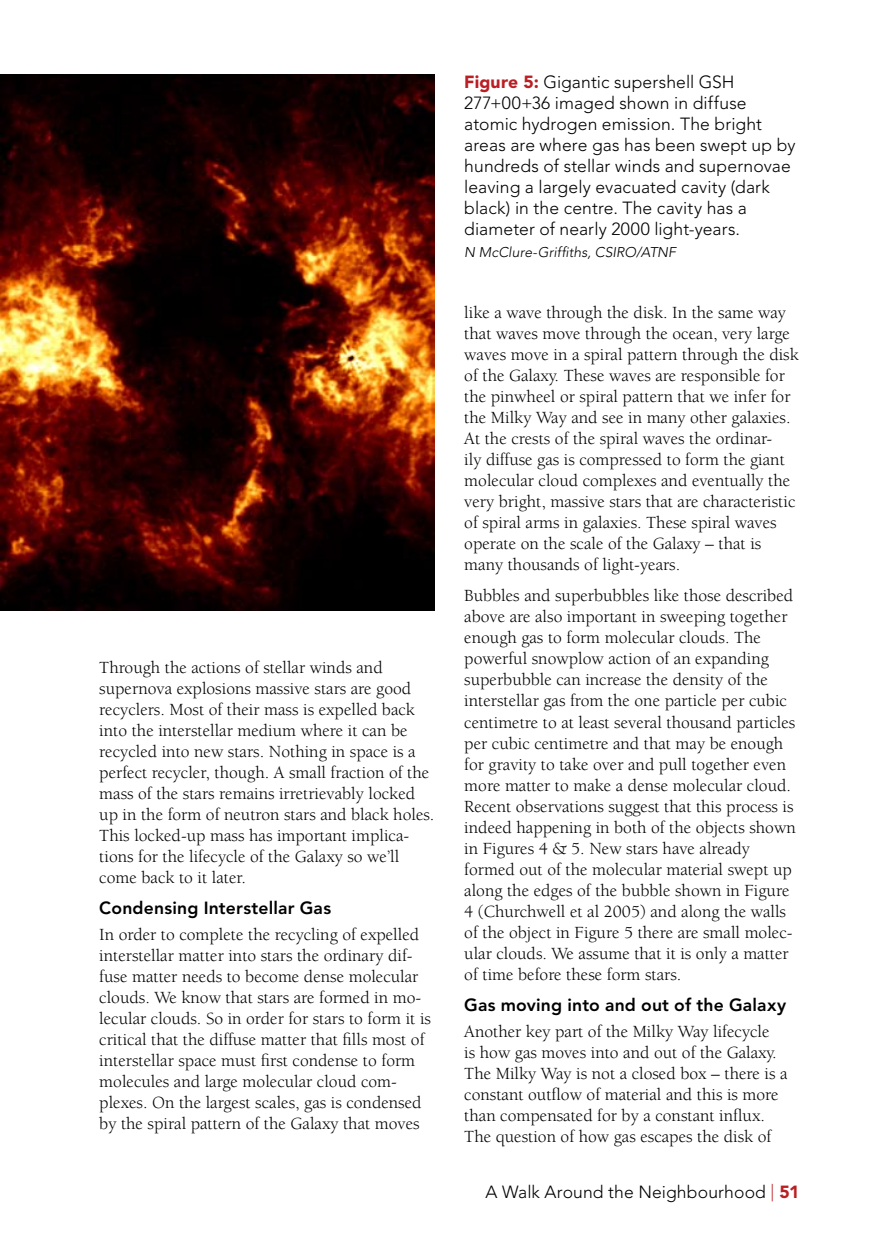
<style>
.page{position:relative;width:874px;height:1241px;background:#fff}
.page>*{position:absolute;margin:0;border:0;box-sizing:border-box;transform-origin:0 0}
.t1{font:17.5px/21px "Berkeley LT";color:#000}
.t2{font:300 17.5px/21px "Avenir LT";letter-spacing:.005em;color:#000}
.t3{font:800 17.5px "Avenir LT";letter-spacing:.01em;color:#000}
.t4{font:italic 300 14px "Avenir LT";letter-spacing:.01em;color:#000}
.s1{font-weight:900;color:#ba1f24}
.s2{color:#ba1f24}
</style>
<div class="page">
<img style="left:0;top:74px;width:434px;height:536px">
<p class="t1" style="left:99px;top:657px;width:336px">Through the actions of stellar winds and supernova explosions massive stars are good recyclers. Most of their mass is expelled back into the interstellar medium where it can be recycled into new stars. Nothing in space is a perfect recycler, though. A small fraction of the mass of the stars remains irretrievably locked up in the form of neutron stars and black holes.<br>This locked-up mass has important implica&shy;tions for the lifecycle of the Galaxy so we’ll come back to it later.</p>
<p class="t3" style="left:99px;top:897px;width:233px">Condensing Interstellar Gas</p>
<p class="t1" style="left:99px;top:924px;width:333px">In order to complete the recycling of expelled interstellar matter into stars the ordinary dif&shy;fuse matter needs to become dense molecular clouds. We know that stars are formed in mo&shy;lecular clouds. So in order for stars to form it is critical that the diffuse matter that fills most of interstellar space must first condense to form molecules and large molecular cloud com&shy;plexes. On the largest scales, gas is condensed by the spiral pattern of the Galaxy that moves</p>
<p class="t2" style="left:464px;top:72px;width:332px"><span class="s1">Figure 5:</span> Gigantic supershell GSH 277+00+36 imaged shown in diffuse atomic hydrogen emission. The bright areas are where gas has been swept up by hundreds of stellar winds and supernovae leaving a largely evacuated cavity (dark black) in the centre. The cavity has a diameter of nearly 2000 light-years.</p>
<p class="t4" style="left:464px;top:244px;width:213px">N McClure-Griffiths, CSIRO/ATNF</p>
<p class="t1" style="left:464px;top:302px;width:336px">like a wave through the disk. In the same way that waves move through the ocean, very large waves move in a spiral pattern through the disk of the Galaxy. These waves are responsible for the pinwheel or spiral pattern that we infer for the Milky Way and see in many other galaxies.<br>At the crests of the spiral waves the ordinar-<br>ily diffuse gas is compressed to form the giant molecular cloud complexes and eventually the very bright, massive stars that are characteristic of spiral arms in galaxies. These spiral waves operate on the scale of the Galaxy – that is many thousands of light-years.</p>
<p class="t1" style="left:464px;top:585px;width:333px">Bubbles and superbubbles like those described above are also important in sweeping together enough gas to form molecular clouds. The powerful snowplow action of an expanding superbubble can increase the density of the interstellar gas from the one particle per cubic centimetre to at least several thousand particles per cubic centimetre and that may be enough for gravity to take over and pull together even more matter to make a dense molecular cloud.<br>Recent observations suggest that this process is indeed happening in both of the objects shown in Figures 4 &amp; 5. New stars have already formed out of the molecular material swept up along the edges of the bubble shown in Figure 4 (Churchwell et al 2005) and along the walls of the object in Figure 5 there are small molec&shy;ular clouds. We assume that it is only a matter of time before these form stars.</p>
<p class="t3" style="left:464px;top:994px;width:323px">Gas moving into and out of the Galaxy</p>
<p class="t1" style="left:464px;top:1020px;width:324px">Another key part of the Milky Way lifecycle<br>is how gas moves into and out of the Galaxy.<br>The Milky Way is not a closed box – there is a constant outflow of material and this is more than compensated for by a constant influx.<br>The question of how gas escapes the disk of</p>
<p class="t2" style="left:485px;top:1181px;width:315px">A Walk Around the Neighbourhood <span class="s2">|</span> <span class="s1">51</span></p>
</div>
